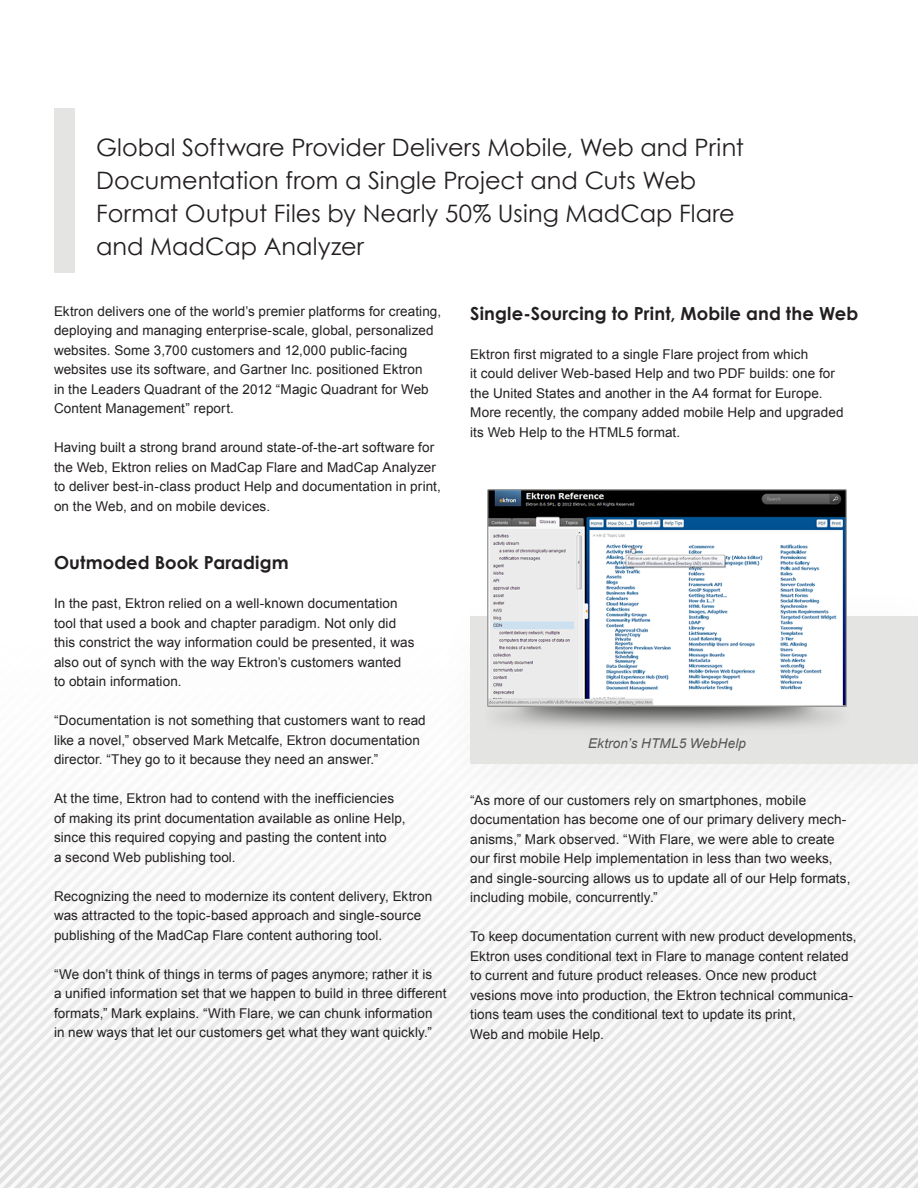
<style>
.page{position:relative;width:918px;height:1188px;background:#fff}
.page>*{position:absolute;margin:0;border:0;box-sizing:border-box;transform-origin:0 0}
.t1{font:24px/33px "Century Gothic";color:#231f20}
.subhead{font:700 18px "Century Gothic";letter-spacing:.005em;color:#231f20}
.t2{font:13.5px/19.5px "Arial";letter-spacing:.005em;color:#231f20}
.capitons{font:italic 13.5px "Arial";letter-spacing:.01em;color:#555}
</style>
<div class="page">
<img style="left:0;top:489px;width:918px;height:699px">
<div style="left:429px;top:574px;width:489px;height:253px;background:#f9f9f9"></div>
<div style="left:470px;top:616px;width:448px;height:148px;background:#e4e5e2"></div>
<img style="left:470px;top:490px;width:394px;height:239px">
<div style="left:54px;top:108px;width:21px;height:165px;background:#e4e5e2"></div>
<p class="t1" style="left:96px;top:130px;width:649px">Global Software Provider Delivers Mobile, Web and Print Documentation from a Single Project and Cuts Web Format Output Files by Nearly 50% Using MadCap Flare and MadCap Analyzer</p>
<p class="t2" style="left:54px;top:301px;width:389px">Ektron delivers one of the world’s premier platforms for creating, deploying and managing enterprise-scale, global, personalized websites. Some 3,700 customers and 12,000 public-facing websites use its software, and Gartner Inc. positioned Ektron<br>in the Leaders Quadrant of the 2012 “Magic Quadrant for Web Content Management” report.</p>
<p class="t2" style="left:54px;top:438px;width:388px">Having built a strong brand around state-of-the-art software for the Web, Ektron relies on MadCap Flare and MadCap Analyzer to deliver best-in-class product Help and documentation in print, on the Web, and on mobile devices.</p>
<p class="subhead" style="left:54px;top:549px;width:236px">Outmoded Book Paradigm</p>
<p class="t2" style="left:54px;top:594px;width:362px">In the past, Ektron relied on a well-known documentation tool that used a book and chapter paradigm. Not only did this constrict the way information could be presented, it was also out of synch with the way Ektron’s customers wanted to obtain information.</p>
<p class="t2" style="left:54px;top:711px;width:373px">“Documentation is not something that customers want to read like a novel,” observed Mark Metcalfe, Ektron documentation director. “They go to it because they need an answer.”</p>
<p class="t2" style="left:54px;top:789px;width:353px">At the time, Ektron had to contend with the inefficiencies of making its print documentation available as online Help, since this required copying and pasting the content into<br>a second Web publishing tool.</p>
<p class="t2" style="left:54px;top:886px;width:380px">Recognizing the need to modernize its content delivery, Ektron was attracted to the topic-based approach and single-source publishing of the MadCap Flare content authoring tool.</p>
<p class="t2" style="left:54px;top:964px;width:394px">“We don’t think of things in terms of pages anymore; rather it is<br>a unified information set that we happen to build in three different formats,” Mark explains. “With Flare, we can chunk information in new ways that let our customers get what they want quickly.”</p>
<p class="subhead" style="left:470px;top:299px;width:390px">Single-Sourcing to Print, Mobile and the Web</p>
<p class="t2" style="left:470px;top:344px;width:375px">Ektron first migrated to a single Flare project from which<br>it could deliver Web-based Help and two PDF builds: one for the United States and another in the A4 format for Europe.<br>More recently, the company added mobile Help and upgraded its Web Help to the HTML5 format.</p>
<p class="capitons" style="left:588px;top:734px;width:159px">Ektron’s HTML5 WebHelp</p>
<p class="t2" style="left:470px;top:790px;width:382px">“As more of our customers rely on smartphones, mobile documentation has become one of our primary delivery mech&shy;anisms,” Mark observed. “With Flare, we were able to create our first mobile Help implementation in less than two weeks, and single-sourcing allows us to update all of our Help formats, including mobile, concurrently.”</p>
<p class="t2" style="left:470px;top:927px;width:388px">To keep documentation current with new product developments, Ektron uses conditional text in Flare to manage content related to current and future product releases. Once new product vesions move into production, the Ektron technical communica&shy;tions team uses the conditional text to update its print,<br>Web and mobile Help.</p>
</div>
